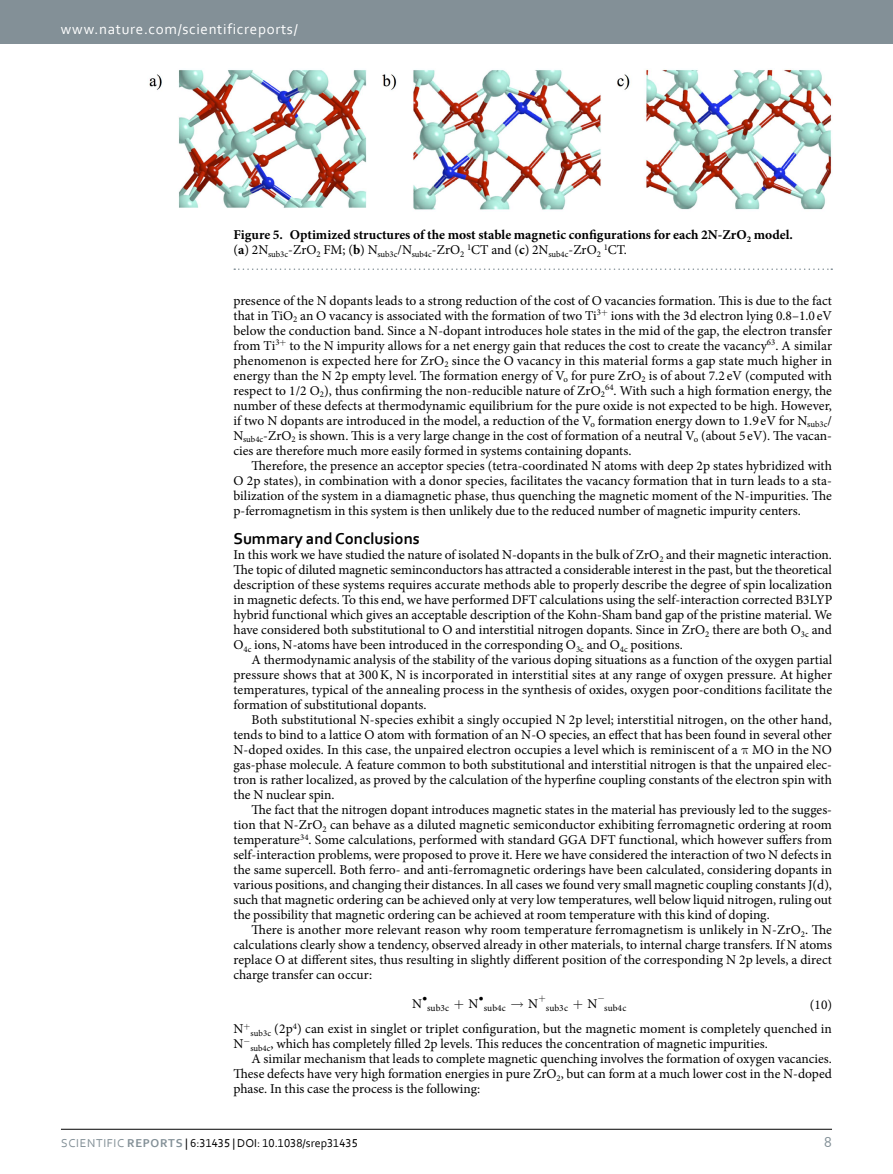
<style>
.page{position:relative;width:893px;height:1174px;background:#fff}
.page>*{position:absolute;margin:0;border:0;box-sizing:border-box;transform-origin:0 0}
.t1{font:700 16.5px "Corbel";color:#000}
.t2{font:15px "Corbel";letter-spacing:.045em;color:#fff}
.t3{font:15px "Corbel";color:#839097}
.t4{font:13.5px/15px "Minion Pro";color:#000;text-align:justify}
.t5{font:700 13.5px/15px "Minion Pro";color:#000}
.t6{font:13.35px "Minion Pro";color:#000}
.t7{font:12px "Corbel";color:#000}
.t8{font:9.45px "Minion Pro";letter-spacing:.005em;color:#000}
.t9{font:9.45px "Euclid Symbol";color:#000}
.s1{font-weight:400}
.s2{color:#839097}
.s3{font-weight:700;color:#839097}
</style>
<div class="page">
<div style="left:0;top:0;width:893px;height:43px;background:#839097"></div>
<hr style="left:61px;top:1129px;width:771px;height:1px;background:#000">
<img style="left:149px;top:69px;width:683px;height:141px">
<svg style="left:234px;top:268px;width:598px;height:2px"></svg>
<p class="t2" style="left:61px;top:19px;width:238px">www.nature.com/scientificreports/</p>
<p class="t5" style="left:233px;top:227px;width:561px">Figure 5. Optimized structures of the most stable magnetic configurations for each 2N-ZrO<sub>2</sub> model. <span class="s1">(</span>a<span class="s1">) 2N</span><sub>sub3c</sub><span class="s1">-ZrO</span><sub>2</sub> <span class="s1">FM; (</span>b<span class="s1">) N</span><sub>sub3c</sub><span class="s1">/N</span><sub>sub4c</sub><span class="s1">-ZrO</span><sub>2</sub> <sup>1</sup><span class="s1">CT and (</span>c<span class="s1">) 2N</span><sub>sub4c</sub><span class="s1">-ZrO</span><sub>2</sub> <sup>1</sup><span class="s1">CT.</span></p>
<p class="t4" style="left:233px;top:293px;width:600px">presence of the N dopants leads to a strong reduction of the cost of O vacancies formation. This is due to the fact that in TiO<sub>2</sub> an O vacancy is associated with the formation of two Ti<sup>3</sup> ions with the 3d electron lying 0.8–1.0 eV below the conduction band. Since a N-dopant introduces hole states in the mid of the gap, the electron transfer from Ti<sup>3</sup> to the N impurity allows for a net energy gain that reduces the cost to create the vacancy<sup>63</sup>. A similar phenomenon is expected here for ZrO<sub>2</sub> since the O vacancy in this material forms a gap state much higher in energy than the N 2p empty level. The formation energy of V<sub>o</sub> for pure ZrO<sub>2</sub> is of about 7.2 eV (computed with respect to 1/2 O<sub>2</sub>), thus confirming the non-reducible nature of ZrO<sub>2</sub><sup>64</sup>. With such a high formation energy, the number of these defects at thermodynamic equilibrium for the pure oxide is not expected to be high. However, if two N dopants are introduced in the model, a reduction of the V<sub>o</sub> formation energy down to 1.9 eV for N<sub>sub3c</sub>/ N<sub>sub4c</sub>-ZrO<sub>2</sub> is shown. This is a very large change in the cost of formation of a neutral V<sub>o</sub> (about 5 eV). The vacan&shy;cies are therefore much more easily formed in systems containing dopants.</p>
<p class="t4" style="left:233px;top:458px;width:600px;text-indent:18px">Therefore, the presence an acceptor species (tetra-coordinated N atoms with deep 2p states hybridized with O 2p states), in combination with a donor species, facilitates the vacancy formation that in turn leads to a sta&shy;bilization of the system in a diamagnetic phase, thus quenching the magnetic moment of the N-impurities. The p-ferromagnetism in this system is then unlikely due to the reduced number of magnetic impurity centers.</p>
<p class="t1" style="left:233px;top:528px;width:188px">Summary and Conclusions</p>
<p class="t4" style="left:233px;top:547px;width:600px">In this work we have studied the nature of isolated N-dopants in the bulk of ZrO<sub>2</sub> and their magnetic interaction.<br>The topic of diluted magnetic seminconductors has attracted a considerable interest in the past, but the theoretical description of these systems requires accurate methods able to properly describe the degree of spin localization in magnetic defects. To this end, we have performed DFT calculations using the self-interaction corrected B3LYP hybrid functional which gives an acceptable description of the Kohn-Sham band gap of the pristine material. We have considered both substitutional to O and interstitial nitrogen dopants. Since in ZrO<sub>2</sub> there are both O<sub>3c</sub> and O<sub>4c</sub> ions, N-atoms have been introduced in the corresponding O<sub>3c</sub> and O<sub>4c</sub> positions.</p>
<p class="t4" style="left:233px;top:652px;width:600px;text-indent:18px">A thermodynamic analysis of the stability of the various doping situations as a function of the oxygen partial pressure shows that at 300K, N is incorporated in interstitial sites at any range of oxygen pressure. At higher temperatures, typical of the annealing process in the synthesis of oxides, oxygen poor-conditions facilitate the formation of substitutional dopants.</p>
<p class="t4" style="left:233px;top:712px;width:600px;text-indent:18px">Both substitutional N-species exhibit a singly occupied N 2p level; interstitial nitrogen, on the other hand, tends to bind to a lattice O atom with formation of an N-O species, an effect that has been found in several other N-doped oxides. In this case, the unpaired electron occupies a level which is reminiscent of a MO in the NO gas-phase molecule. A feature common to both substitutional and interstitial nitrogen is that the unpaired elec&shy;tron is rather localized, as proved by the calculation of the hyperfine coupling constants of the electron spin with the N nuclear spin.</p>
<p class="t4" style="left:233px;top:802px;width:600px;text-indent:18px">The fact that the nitrogen dopant introduces magnetic states in the material has previously led to the sugges&shy;tion that N-ZrO<sub>2</sub> can behave as a diluted magnetic semiconductor exhibiting ferromagnetic ordering at room temperature<sup>34</sup>. Some calculations, performed with standard GGA DFT functional, which however suffers from self-interaction problems, were proposed to prove it. Here we have considered the interaction of two N defects in the same supercell. Both ferro- and anti-ferromagnetic orderings have been calculated, considering dopants in various positions, and changing their distances. In all cases we found very small magnetic coupling constants J(d), such that magnetic ordering can be achieved only at very low temperatures, well below liquid nitrogen, ruling out the possibility that magnetic ordering can be achieved at room temperature with this kind of doping.</p>
<p class="t4" style="left:233px;top:922px;width:600px;text-indent:18px">There is another more relevant reason why room temperature ferromagnetism is unlikely in N-ZrO<sub>2</sub>. The calculations clearly show a tendency, observed already in other materials, to internal charge transfers. If N atoms replace O at different sites, thus resulting in slightly different position of the corresponding N 2p levels, a direct charge transfer can occur:</p>
<p class="t6" style="left:510px;top:994px;width:29px">→ N</p>
<p class="t9" style="left:422px;top:992px;width:6px">•</p>
<p class="t9" style="left:479px;top:992px;width:6px">•</p>
<p class="t6" style="left:412px;top:994px;width:11px">N</p>
<p class="t6" style="left:469px;top:994px;width:11px">N</p>
<p class="t8" style="left:427px;top:1001px;width:24px">sub3c</p>
<p class="t8" style="left:484px;top:1001px;width:24px">sub4c</p>
<p class="t6" style="left:587px;top:994px;width:11px">N</p>
<p class="t8" style="left:546px;top:1001px;width:24px">sub3c</p>
<p class="t8" style="left:604px;top:1001px;width:24px">sub4c</p>
<p class="t6" style="left:810px;top:995px;width:24px">(10)</p>
<p class="t4" style="left:233px;top:1021px;width:600px">N <sub>sub3c</sub> (2p<sup>4</sup>) can exist in singlet or triplet configuration, but the magnetic moment is completely quenched in<br>N−<sub>sub4c</sub>, which has completely filled 2p levels. This reduces the concentration of magnetic impurities.</p>
<p class="t4" style="left:233px;top:1051px;width:600px;text-indent:18px">A similar mechanism that leads to complete magnetic quenching involves the formation of oxygen vacancies.<br>These defects have very high formation energies in pure ZrO<sub>2</sub>, but can form at a much lower cost in the N-doped phase. In this case the process is the following:</p>
<p class="t7" style="left:61px;top:1135px;width:298px"><span class="s2">Scientific</span> <span class="s3">Reports</span> | 6:31435 | DOI: 10.1038/srep31435</p>
<p class="t3" style="left:824px;top:1132px;width:9px">8</p>
</div>
